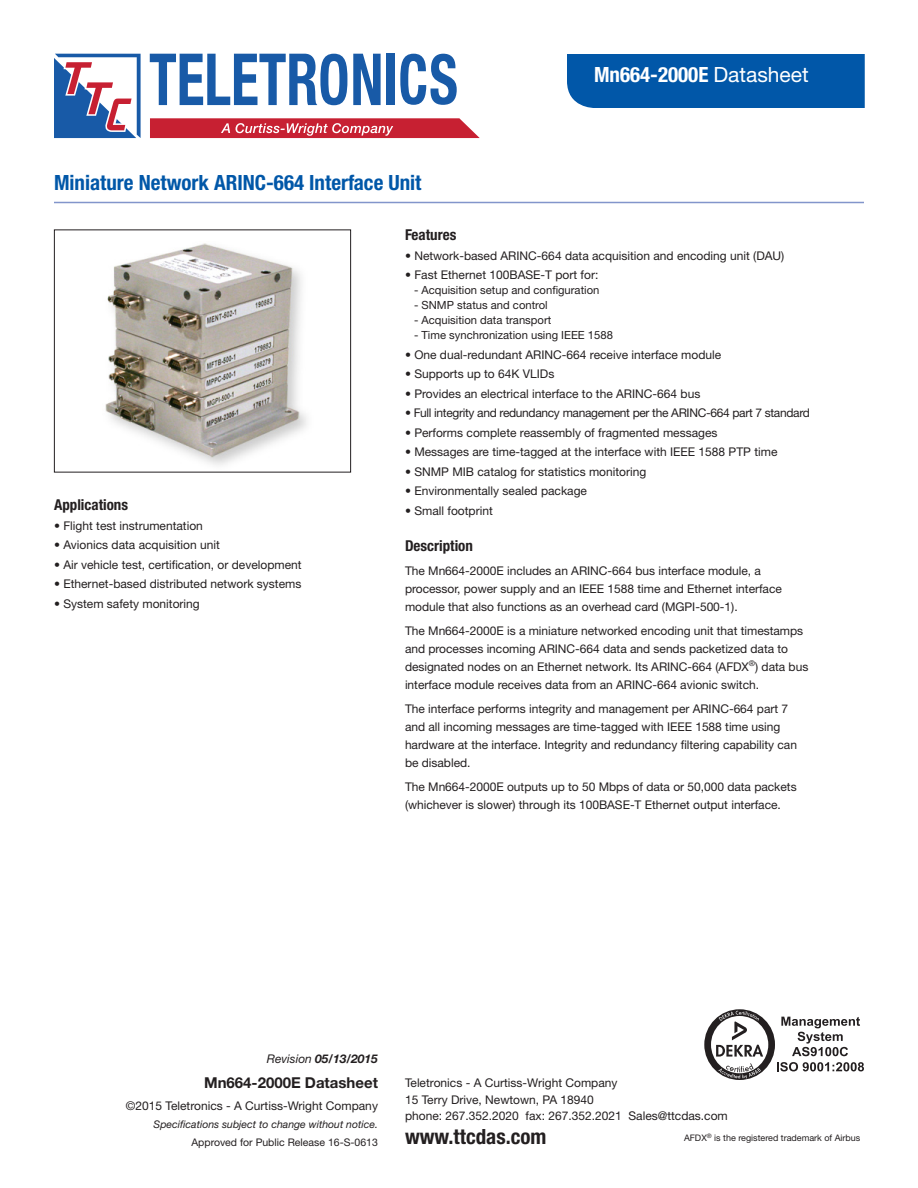
<style>
.page{position:relative;width:918px;height:1188px;background:#fff}
.page>*{position:absolute;margin:0;border:0;box-sizing:border-box;transform-origin:0 0}
.t1{font:700 condensed 21px "Helvetica Neue LT Std";color:#0157a8}
.t2{font:700 condensed 21px "Helvetica Neue LT Std";color:#fff}
.t3{font:700 condensed 21px "Helvetica Neue LT Std";color:#231f20}
.t4{font:700 condensed 15px "Helvetica Neue LT Std";color:#231f20}
.t5{font:700 15px "Helvetica Neue LT Std";color:#231f20}
.t6{font:12px/18px "Helvetica Neue LT Std";color:#231f20}
.t7{font:12px "Helvetica Neue LT Std";letter-spacing:-.025em;color:#231f20}
.t8{font:italic 700 12px "Helvetica Neue LT Std";color:#231f20}
.t9{font:11.25px "Helvetica Neue LT Std";color:#231f20}
.t10{font:italic 10.5px "Helvetica Neue LT Std";color:#231f20}
.t11{font:10.5px "Helvetica Neue LT Std";color:#231f20}
.t12{font:9px "Helvetica Neue LT Std";color:#231f20}
.s1{font-weight:400;font-stretch:normal}
.s2{font-weight:400}
</style>
<div class="page">
<div style="left:567px;top:54px;width:298px;height:54px;background:#0157a8"></div>
<hr style="left:54px;top:202px;width:810px;height:1px;background:#8295cb">
<img style="left:105px;top:243px;width:202px;height:222px">
<div style="left:54px;top:230px;width:297px;height:242px;border:1px solid #231f20"></div>
<svg style="left:704px;top:1009px;width:160px;height:71px"></svg>
<svg style="left:54px;top:54px;width:87px;height:84px"></svg>
<svg style="left:150px;top:54px;width:197px;height:51px"></svg>
<svg style="left:353px;top:54px;width:28px;height:51px"></svg>
<div style="left:387px;top:54px;width:8px;height:51px;background:#185aa7"></div>
<svg style="left:400px;top:54px;width:57px;height:51px"></svg>
<svg style="left:150px;top:118px;width:330px;height:20px;background:#ce3d4d"></svg>
<h1 class="t1" style="left:54px;top:170px;width:369px">Miniature Network ARINC-664 Interface Unit</h1>
<h1 class="t2" style="left:594px;top:62px;width:216px">Mn664-2000E <span class="s1">Datasheet</span></h1>
<p class="t4" style="left:54px;top:496px;width:76px">Applications</p>
<p class="t6" style="left:54px;top:516px;width:150px">• Flight test instrumentation</p>
<p class="t6" style="left:54px;top:536px;width:167px">• Avionics data acquisition unit</p>
<p class="t6" style="left:54px;top:555px;width:249px">• Air vehicle test, certification, or development</p>
<p class="t6" style="left:54px;top:575px;width:249px">• Ethernet-based distributed network systems</p>
<p class="t6" style="left:54px;top:594px;width:147px">• System safety monitoring</p>
<p class="t4" style="left:405px;top:226px;width:53px">Features</p>
<p class="t6" style="left:405px;top:246px;width:381px">• Network-based ARINC-664 data acquisition and encoding unit (DAU)</p>
<p class="t6" style="left:405px;top:266px;width:195px">• Fast Ethernet 100BASE-T port for:</p>
<p class="t9" style="left:414px;top:283px;width:187px">- Acquisition setup and configuration</p>
<p class="t9" style="left:414px;top:298px;width:135px">- SNMP status and control</p>
<p class="t9" style="left:414px;top:313px;width:139px">- Acquisition data transport</p>
<p class="t9" style="left:414px;top:328px;width:201px">- Time synchronization using IEEE 1588</p>
<p class="t6" style="left:405px;top:345px;width:318px">• One dual-redundant ARINC-664 receive interface module</p>
<p class="t6" style="left:405px;top:365px;width:151px">• Supports up to 64K VLIDs</p>
<p class="t6" style="left:405px;top:384px;width:297px">• Provides an electrical interface to the ARINC-664 bus</p>
<p class="t7" style="left:405px;top:406px;width:406px">• Full integrity and redundancy management per the ARINC-664 part 7 standard</p>
<p class="t6" style="left:405px;top:423px;width:314px">• Performs complete reassembly of fragmented messages</p>
<p class="t6" style="left:405px;top:443px;width:374px">• Messages are time-tagged at the interface with IEEE 1588 PTP time</p>
<p class="t6" style="left:405px;top:462px;width:243px">• SNMP MIB catalog for statistics monitoring</p>
<p class="t6" style="left:405px;top:482px;width:184px">• Environmentally sealed package</p>
<p class="t6" style="left:405px;top:501px;width:89px">• Small footprint</p>
<p class="t4" style="left:405px;top:536px;width:69px">Description</p>
<p class="t6" style="left:405px;top:561px;width:378px">The Mn664-2000E includes an ARINC-664 bus interface module, a processor, power supply and an IEEE 1588 time and Ethernet interface module that also functions as an overhead card (MGPI-500-1).</p>
<p class="t6" style="left:405px;top:621px;width:405px">The Mn664-2000E is a miniature networked encoding unit that timestamps and processes incoming ARINC-664 data and sends packetized data to designated nodes on an Ethernet network. Its ARINC-664 (AFDX<sup>®</sup>) data bus interface module receives data from an ARINC-664 avionic switch.</p>
<p class="t6" style="left:405px;top:699px;width:394px">The interface performs integrity and management per ARINC-664 part 7 and all incoming messages are time-tagged with IEEE 1588 time using hardware at the interface. Integrity and redundancy filtering capability can be disabled.</p>
<p class="t6" style="left:405px;top:777px;width:393px">The Mn664-2000E outputs up to 50 Mbps of data or 50,000 data packets (whichever is slower) through its 100BASE-T Ethernet output interface.</p>
<p class="t8" style="left:267px;top:1051px;width:113px"><span class="s2">Revision</span> 05/13/2015</p>
<p class="t5" style="left:204px;top:1073px;width:175px">Mn664-2000E Datasheet</p>
<p class="t6" style="left:126px;top:1097px;width:254px">©2015 Teletronics - A Curtiss-Wright Company</p>
<p class="t10" style="left:154px;top:1118px;width:226px">Specifications subject to change without notice.</p>
<p class="t11" style="left:191px;top:1136px;width:188px">Approved for Public Release 16-S-0613</p>
<p class="t6" style="left:405px;top:1074px;width:324px;line-height:16.5px">Teletronics - A Curtiss-Wright Company<br>15 Terry Drive, Newtown, PA 18940<br>phone: 267.352.2020 fax: 267.352.2021 Sales@ttcdas.com</p>
<h1 class="t3" style="left:405px;top:1124px;width:143px">www.ttcdas.com</h1>
<p class="t12" style="left:684px;top:1133px;width:178px">AFDX<sup>®</sup> is the registered trademark of Airbus</p>
</div>
